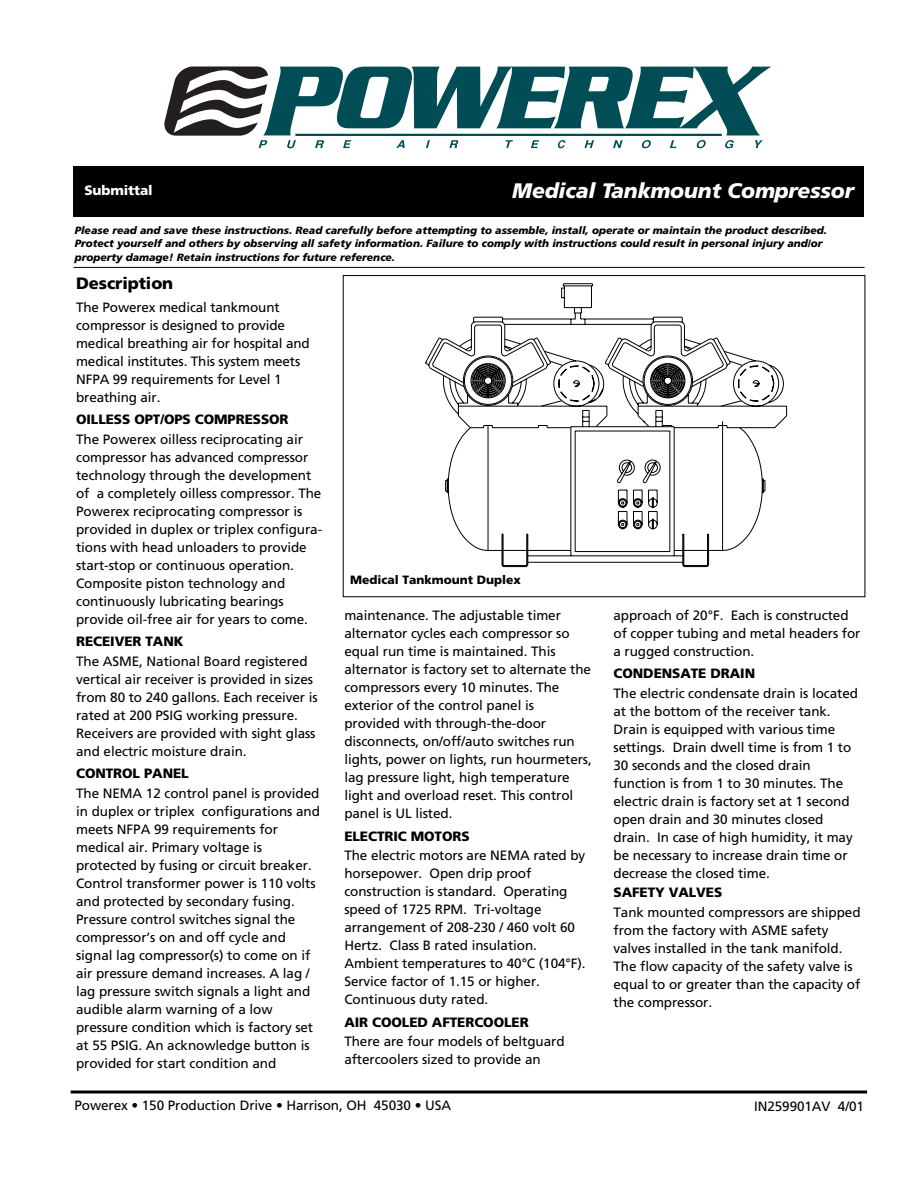
<style>
.page{position:relative;width:918px;height:1188px;background:#fff}
.page>*{position:absolute;margin:0;border:0;box-sizing:border-box;transform-origin:0 0}
.t1{font:italic 900 21px "Frutiger";letter-spacing:-.005em;color:#fff}
.t2{font:900 16.5px "Frutiger";letter-spacing:-.005em;color:#000}
.t3{font:13.5px/18px "Frutiger";letter-spacing:-.005em;color:#000}
.t4{font:900 13.5px "Frutiger";letter-spacing:-.005em;color:#000}
.t5{font:900 13.5px "Frutiger";letter-spacing:-.005em;color:#fff}
.t6{font:900 12px "Frutiger";color:#000}
.t7{font:italic 900 10.5px/13.5px "Frutiger";color:#000}
</style>
<div class="page">
<svg style="left:425px;top:317px;width:293px;height:65px"></svg>
<svg style="left:443px;top:338px;width:345px;height:229px"></svg>
<div style="left:73px;top:166px;width:791px;height:52px;background:#000"></div>
<svg style="left:71px;top:1090px;width:796px;height:4px;background:#3f3f3f"></svg>
<svg style="left:165px;top:66px;width:606px;height:82px"></svg>
<hr style="left:74px;top:267px;width:791px;height:1px;background:#000">
<p class="t5" style="left:84px;top:185px;width:70px">Submittal</p>
<h1 class="t1" style="left:512px;top:182px;width:343px">Medical Tankmount Compressor</h1>
<p class="t7" style="left:75px;top:224px;width:754px">Please read and save these instructions. Read carefully before attempting to assemble, install, operate or maintain the product described.<br>Protect yourself and others by observing all safety information. Failure to comply with instructions could result in personal injury and/or property damage! Retain instructions for future reference.</p>
<p class="t2" style="left:76px;top:277px;width:99px">Description</p>
<p class="t3" style="left:76px;top:299px;width:235px">The Powerex medical tankmount compressor is designed to provide medical breathing air for hospital and medical institutes. This system meets<br>NFPA 99 requirements for Level 1 breathing air.</p>
<p class="t4" style="left:76px;top:414px;width:214px">OILLESS OPT/OPS COMPRESSOR</p>
<p class="t3" style="left:76px;top:431px;width:248px">The Powerex oilless reciprocating air compressor has advanced compressor technology through the development of a completely oilless compressor. The Powerex reciprocating compressor is provided in duplex or triplex configura&shy;tions with head unloaders to provide start-stop or continuous operation.<br>Composite piston technology and continuously lubricating bearings provide oil-free air for years to come.</p>
<p class="t4" style="left:76px;top:636px;width:109px">RECEIVER TANK</p>
<p class="t3" style="left:76px;top:653px;width:243px">The ASME, National Board registered vertical air receiver is provided in sizes from 80 to 240 gallons. Each receiver is rated at 200 PSIG working pressure.<br>Receivers are provided with sight glass and electric moisture drain.</p>
<p class="t4" style="left:76px;top:768px;width:114px">CONTROL PANEL</p>
<p class="t3" style="left:76px;top:785px;width:245px">The NEMA 12 control panel is provided in duplex or triplex configurations and meets NFPA 99 requirements for medical air. Primary voltage is protected by fusing or circuit breaker.<br>Control transformer power is 110 volts and protected by secondary fusing.<br>Pressure control switches signal the compressor’s on and off cycle and signal lag compressor(s) to come on if air pressure demand increases. A lag / lag pressure switch signals a light and audible alarm warning of a low pressure condition which is factory set at 55 PSIG. An acknowledge button is provided for start condition and</p>
<p class="t6" style="left:350px;top:575px;width:172px">Medical Tankmount Duplex</p>
<p class="t3" style="left:344px;top:608px;width:249px">maintenance. The adjustable timer alternator cycles each compressor so equal run time is maintained. This alternator is factory set to alternate the compressors every 10 minutes. The exterior of the control panel is provided with through-the-door disconnects, on/off/auto switches run lights, power on lights, run hourmeters, lag pressure light, high temperature light and overload reset. This control panel is UL listed.</p>
<p class="t4" style="left:344px;top:831px;width:127px">ELECTRIC MOTORS</p>
<p class="t3" style="left:344px;top:848px;width:243px">The electric motors are NEMA rated by horsepower. Open drip proof construction is standard. Operating speed of 1725 RPM. Tri-voltage arrangement of 208-230 / 460 volt 60<br>Hertz. Class B rated insulation.<br>Ambient temperatures to 40°C (104°F).<br>Service factor of 1.15 or higher.<br>Continuous duty rated.</p>
<p class="t4" style="left:344px;top:1017px;width:186px">AIR COOLED AFTERCOOLER</p>
<p class="t3" style="left:344px;top:1034px;width:222px">There are four models of beltguard aftercoolers sized to provide an</p>
<p class="t3" style="left:74px;top:1098px;width:378px">Powerex • 150 Production Drive • Harrison, OH 45030 • USA</p>
<p class="t3" style="left:614px;top:607px;width:248px">approach of 20°F. Each is constructed of copper tubing and metal headers for a rugged construction.</p>
<p class="t4" style="left:614px;top:668px;width:143px">CONDENSATE DRAIN</p>
<p class="t3" style="left:614px;top:685px;width:246px">The electric condensate drain is located at the bottom of the receiver tank.<br>Drain is equipped with various time settings. Drain dwell time is from 1 to 30 seconds and the closed drain function is from 1 to 30 minutes. The electric drain is factory set at 1 second open drain and 30 minutes closed drain. In case of high humidity, it may be necessary to increase drain time or decrease the closed time.</p>
<p class="t4" style="left:614px;top:887px;width:110px">SAFETY VALVES</p>
<p class="t3" style="left:614px;top:904px;width:249px">Tank mounted compressors are shipped from the factory with ASME safety valves installed in the tank manifold.<br>The flow capacity of the safety valve is equal to or greater than the capacity of the compressor.</p>
<p class="t3" style="left:754px;top:1098px;width:111px">IN259901AV 4/01</p>
</div>
